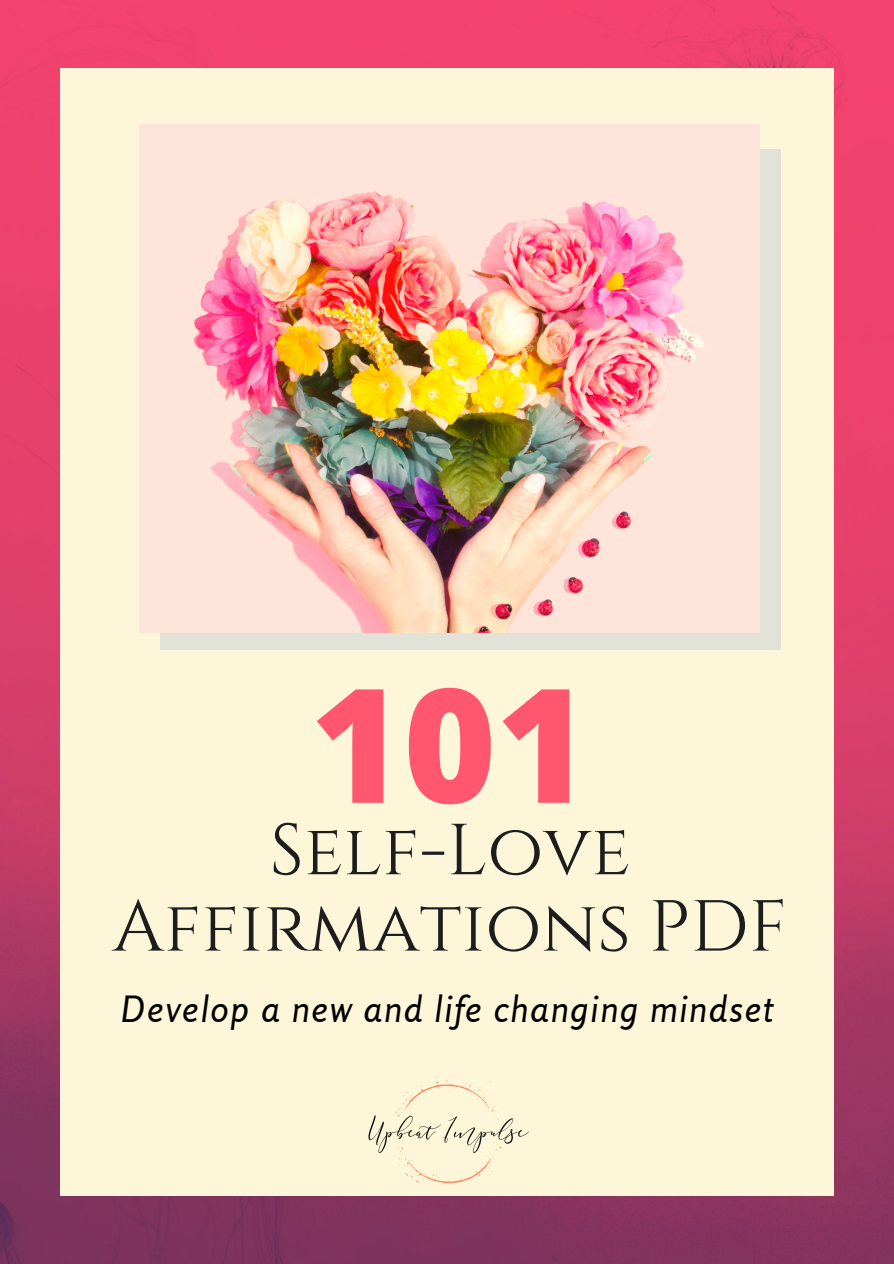
<style>
.page{position:relative;width:894px;height:1264px;background:#fff}
.page>*{position:absolute;margin:0;border:0;box-sizing:border-box;transform-origin:0 0}
.t1{font:800 158.7px "Open Sans";color:#ff5770}
.t2{font:72px/76.3px "Cinzel";color:#1d1d1d;text-align:center}
.t3{font:italic 36px "Rosario";letter-spacing:.045em;color:#000}
</style>
<div class="page">
<img style="left:0;top:0;width:893px;height:1263px">
<div style="left:60px;top:68px;width:773px;height:1127px;background:#fdf6d9"></div>
<div style="left:160px;top:149px;width:620px;height:500px;background:linear-gradient(to right,#e1e2d8,#e1e2d8)"></div>
<img style="left:140px;top:125px;width:619px;height:507px">
<img style="left:358px;top:1076px;width:177px;height:120px">
<h1 class="t1" style="left:310px;top:633px;width:280px">101</h1>
<h2 class="t2" style="left:112px;top:814px;width:676px">Self-Love<br>Affirmations PDF</h2>
<p class="t3" style="left:121px;top:986px;width:654px">Develop a new and life changing mindset</p>
</div>
